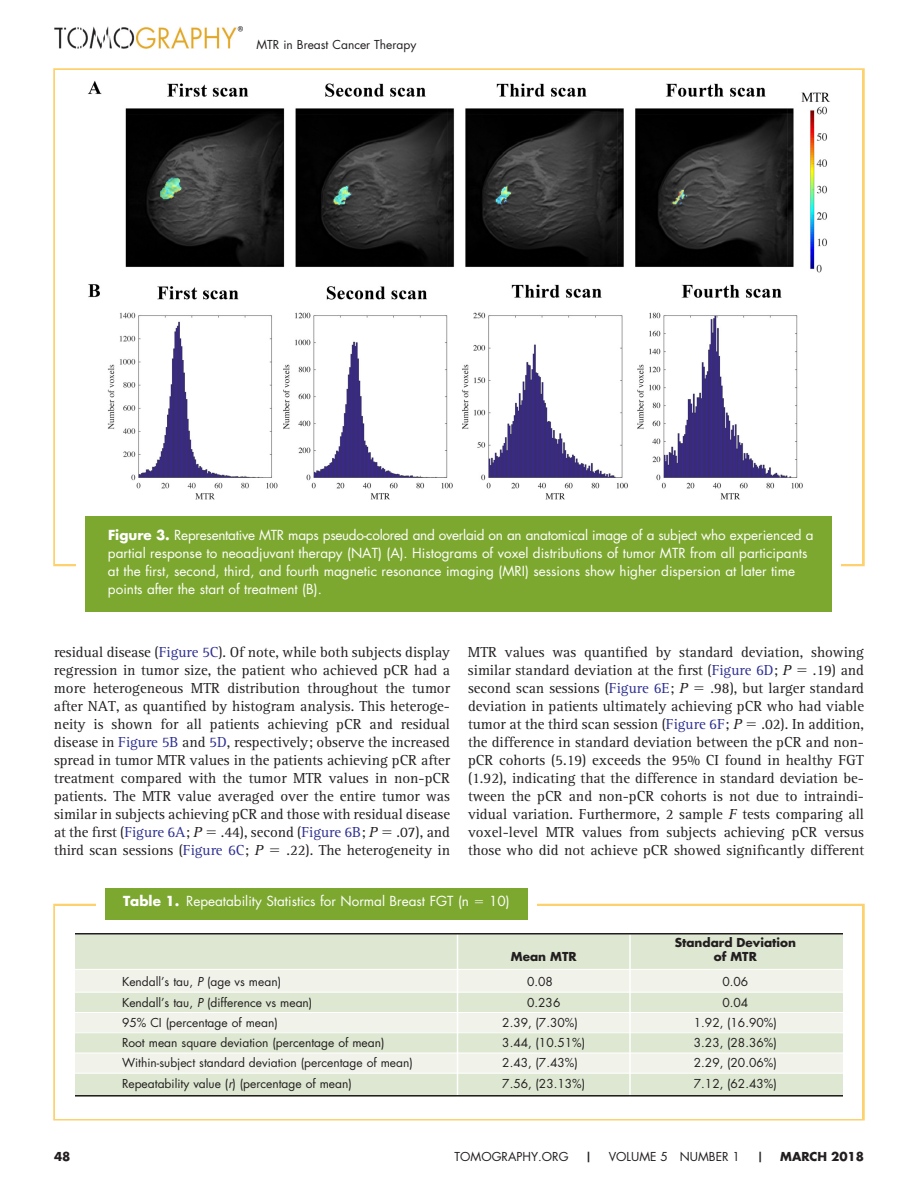
<style>
.page{position:relative;width:918px;height:1188px;background:#fff}
.page>*{position:absolute;margin:0;border:0;box-sizing:border-box;transform-origin:0 0}
.t1{font:15px/18px "Rotis Serif";color:#231f20;text-align:justify}
.t2{font:13.5px/18px "Futura";color:#fff}
.t3{font:12px "Futura";color:#231f20}
.t4{font:700 12px/13.5px "Futura";color:#231f20;text-align:center}
.s1{font-weight:700}
.s2{color:#2e3092}
.s3{font-style:italic}
.s4{font-family:"Universal Greekwith Math Pi"}
.s5{font-size:10.5px}
</style>
<div class="page">
<svg style="left:53px;top:904px;width:812px;height:216px;fill:#fed16f"></svg>
<div style="left:56px;top:906px;width:806px;height:212px;background:#fff"></div>
<div style="left:75px;top:933px;width:768px;height:36px;background:#dde7d1"></div>
<div style="left:75px;top:969px;width:768px;height:23px;background:#f1f3eb"></div>
<div style="left:75px;top:992px;width:768px;height:20px;background:#dde7d1"></div>
<div style="left:75px;top:1012px;width:768px;height:21px;background:#f1f3eb"></div>
<div style="left:75px;top:1033px;width:768px;height:20px;background:#dde7d1"></div>
<div style="left:75px;top:1053px;width:768px;height:20px;background:#f1f3eb"></div>
<div style="left:75px;top:1073px;width:768px;height:23px;background:#dde7d1"></div>
<div style="left:86px;top:516px;width:746px;height:96px;background:#7da830"></div>
<div style="left:96px;top:888px;width:9px;height:32px;background:#fff"></div>
<div style="left:105px;top:888px;width:423px;height:32px;background:#7da830"></div>
<div style="left:528px;top:888px;width:9px;height:32px;background:#fff"></div>
<hr style="left:75px;top:969px;width:768px;height:1px;background:#fff">
<hr style="left:75px;top:992px;width:768px;height:1px;background:#fff">
<hr style="left:75px;top:1012px;width:768px;height:1px;background:#fff">
<hr style="left:75px;top:1032px;width:768px;height:1px;background:#fff">
<hr style="left:75px;top:1053px;width:768px;height:1px;background:#fff">
<hr style="left:75px;top:1073px;width:768px;height:1px;background:#fff">
<hr style="left:457px;top:934px;width:1px;height:162px;background:#fff">
<hr style="left:629px;top:934px;width:2px;height:162px;background:#fff">
<hr style="left:75px;top:933px;width:768px;height:1px;background:#231f20">
<hr style="left:75px;top:1095px;width:768px;height:1px;background:#231f20">
<img style="left:87px;top:80px;width:743px;height:420px">
<img style="left:54px;top:27px;width:188px;height:22px">
<p class="t3" style="left:256px;top:39px;width:161px">MTR in Breast Cancer Therapy</p>
<p class="t2" style="left:108px;top:527px;width:707px"><span class="s1">Figure 3.</span> Representative MTR maps pseudo-colored and overlaid on an anatomical image of a subject who experienced a partial response to neoadjuvant therapy (NAT) (A). Histograms of voxel distributions of tumor MTR from all participants at the first, second, third, and fourth magnetic resonance imaging (MRI) sessions show higher dispersion at later time points after the start of treatment (B).</p>
<p class="t1" style="left:54px;top:644px;width:398px">residual disease (<span class="s2">Figure 5C</span>). Of note, while both subjects display regression in tumor size, the patient who achieved pCR had a more heterogeneous MTR distribution throughout the tumor after NAT, as quantified by histogram analysis. This heteroge&shy;neity is shown for all patients achieving pCR and residual disease in <span class="s2">Figure 5B</span> and <span class="s2">5D</span>, respectively; observe the increased spread in tumor MTR values in the patients achieving pCR after treatment compared with the tumor MTR values in non-pCR patients. The MTR value averaged over the entire tumor was similar in subjects achieving pCR and those with residual disease at the first (<span class="s2">Figure 6A</span>; <span class="s3">P</span> <span class="s4">-</span> .44), second (<span class="s2">Figure 6B</span>; <span class="s3">P</span> <span class="s4">-</span> .07), and third scan sessions (<span class="s2">Figure 6C</span>; <span class="s3">P</span> <span class="s4">-</span> .22). The heterogeneity in</p>
<p class="t1" style="left:468px;top:644px;width:398px">MTR values was quantified by standard deviation, showing similar standard deviation at the first (<span class="s2">Figure 6D</span>; <span class="s3">P</span> <span class="s4">-</span> .19) and second scan sessions (<span class="s2">Figure 6E</span>; <span class="s3">P</span> <span class="s4">-</span> .98), but larger standard deviation in patients ultimately achieving pCR who had viable tumor at the third scan session (<span class="s2">Figure 6F</span>; <span class="s3">P</span> <span class="s4">-</span> .02). In addition, the difference in standard deviation between the pCR and non&shy;pCR cohorts (5.19) exceeds the 95% CI found in healthy FGT (1.92), indicating that the difference in standard deviation be&shy;tween the pCR and non-pCR cohorts is not due to intraindi&shy;vidual variation. Furthermore, 2 sample <span class="s3">F</span> tests comparing all voxel-level MTR values from subjects achieving pCR versus those who did not achieve pCR showed significantly different</p>
<p class="t2" style="left:123px;top:893px;width:388px"><span class="s1">Table 1.</span> Repeatability Statistics for Normal Breast FGT (n <span class="s4">-</span> 10)</p>
<p class="t4" style="left:511px;top:951px;width:67px">Mean MTR</p>
<p class="t4" style="left:675px;top:937px;width:123px">Standard Deviation of MTR</p>
<p class="t3" style="left:122px;top:976px;width:161px">Kendall’s tau, <span class="s3">P</span> (age vs mean)</p>
<p class="t3" style="left:527px;top:976px;width:27px">0.08</p>
<p class="t3" style="left:722px;top:976px;width:27px">0.06</p>
<p class="t3" style="left:122px;top:997px;width:192px">Kendall’s tau, <span class="s3">P</span> (difference vs mean)</p>
<p class="t3" style="left:527px;top:997px;width:35px">0.236</p>
<p class="t3" style="left:722px;top:997px;width:27px">0.04</p>
<p class="t3" style="left:122px;top:1017px;width:157px">95% CI (percentage of mean)</p>
<p class="t3" style="left:502px;top:1017px;width:77px">2.39, (7.30%)</p>
<p class="t3" style="left:694px;top:1017px;width:84px">1.92, (16.90%)</p>
<p class="t3" style="left:122px;top:1037px;width:264px">Root mean square deviation (percentage of mean)</p>
<p class="t3" style="left:502px;top:1037px;width:84px">3.44, (10.51%)</p>
<p class="t3" style="left:694px;top:1037px;width:84px">3.23, (28.36%)</p>
<p class="t3" style="left:122px;top:1057px;width:292px">Within-subject standard deviation (percentage of mean)</p>
<p class="t3" style="left:502px;top:1057px;width:77px">2.43, (7.43%)</p>
<p class="t3" style="left:694px;top:1057px;width:84px">2.29, (20.06%)</p>
<p class="t3" style="left:122px;top:1078px;width:231px">Repeatability value (<span class="s3">r</span>) (percentage of mean)</p>
<p class="t3" style="left:502px;top:1078px;width:84px">7.56, (23.13%)</p>
<p class="t3" style="left:694px;top:1078px;width:84px">7.12, (62.43%)</p>
<p class="t4" style="left:54px;top:1151px;width:18px">48</p>
<p class="t3" style="left:455px;top:1151px;width:411px">TOMOGRAPHY.ORG <span class="s5">|</span> VOLUME 5 NUMBER 1 <span class="s5">|</span> <span class="s1">MARCH 2018</span></p>
</div>
